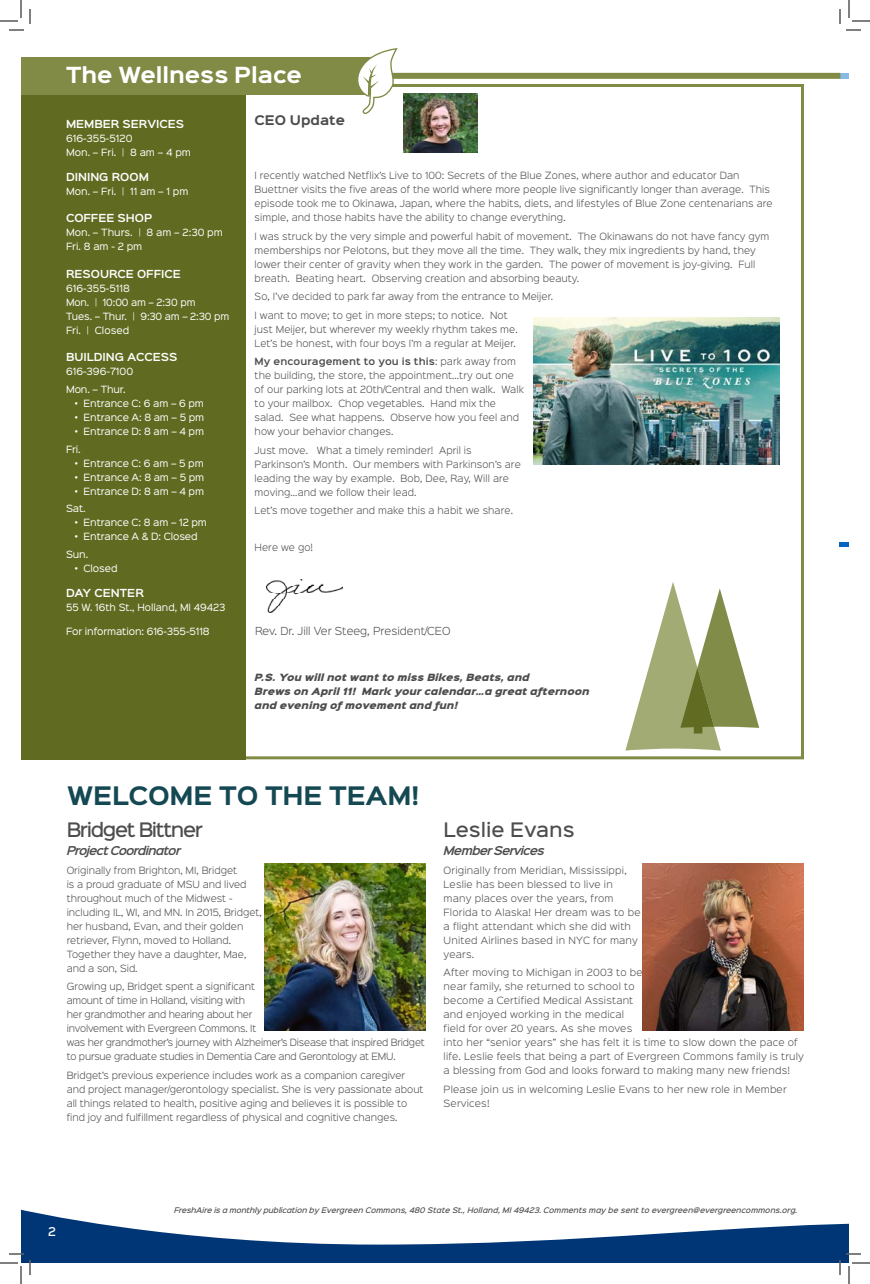
<style>
.page{position:relative;width:870px;height:1284px;background:#fff}
.page>*{position:absolute;margin:0;border:0;box-sizing:border-box;transform-origin:0 0}
.t1{font:700 23px "Sinkin Sans 700";letter-spacing:-.01em;color:#144852}
.t2{font:700 20px "Sinkin Sans 700";color:#fff}
.t3{font:500 18px "Sinkin Sans 500";letter-spacing:-.075em;color:#4d4d4f}
.t4{font:500 18px "Sinkin Sans 500";color:#4d4d4f}
.t5{font:700 12px "Sinkin Sans 700";color:#4d4d4f}
.t6{font:italic 600 11px "Sinkin Sans 600";letter-spacing:-.075em;color:#4d4d4f}
.t7{font:500 11px "Sinkin Sans 500";color:#fff}
.t8{font:600 10px "Sinkin Sans 600";color:#fff}
.t9{font:300 10px "Sinkin Sans 300";color:#4d4d4f}
.t10{font:300 9px/14px "Sinkin Sans 300";letter-spacing:.01em;color:#4d4d4f}
.t11{font:9px/14px "Sinkin Sans 400";letter-spacing:-.01em;color:#fff}
.t12{font:300 9px/14px "Sinkin Sans 300";letter-spacing:-.02em;color:#4d4d4f}
.t13{font:italic 9px/14px "Sinkin Sans 900 X Black";letter-spacing:.01em;color:#4d4d4f}
.t14{font:600 9px "Sinkin Sans 600";letter-spacing:.01em;color:#4d4d4f}
.t15{font:italic 500 7px "Sinkin Sans 500";color:#4d4d4f}
.s1{font-family:"Sinkin Sans 300";font-weight:300}
</style>
<div class="page">
<div style="left:840px;top:73px;width:9px;height:6px;background:#86bbe6"></div>
<svg style="left:625px;top:582px;width:134px;height:169px"></svg>
<img style="left:404px;top:93px;width:73px;height:60px">
<div style="left:391px;top:73px;width:449px;height:6px;background:#818b46"></div>
<div style="left:21px;top:84px;width:225px;height:675px;background:#606b21"></div>
<div style="left:21px;top:57px;width:356px;height:38px;background:#818b46"></div>
<svg style="left:358px;top:50px;width:45px;height:64px"></svg>
<img style="left:266px;top:579px;width:76px;height:33px">
<img style="left:534px;top:317px;width:246px;height:148px">
<div style="left:840px;top:542px;width:9px;height:5px;background:#0563c1"></div>
<img style="left:265px;top:863px;width:161px;height:167px">
<img style="left:643px;top:863px;width:161px;height:167px">
<svg style="left:0;top:0;width:31px;height:31px"></svg>
<svg style="left:839px;top:0;width:31px;height:31px"></svg>
<svg style="left:0;top:1210px;width:870px;height:74px"></svg>
<h2 class="t2" style="left:66px;top:65px;width:238px">The Wellness Place</h2>
<p class="t8" style="left:66px;top:115px;width:120px">MEMBER SERVICES</p>
<p class="t11" style="left:66px;top:131px;width:126px">616-355-5120<br>Mon. – Fri. <span class="s1">|</span> 8 am – 4 pm</p>
<p class="t8" style="left:66px;top:168px;width:84px">DINING ROOM</p>
<p class="t11" style="left:66px;top:183px;width:124px">Mon. – Fri. <span class="s1">|</span> 11 am – 1 pm</p>
<p class="t8" style="left:66px;top:210px;width:88px">COFFEE SHOP</p>
<p class="t11" style="left:66px;top:225px;width:158px">Mon. – Thurs. <span class="s1">|</span> 8 am – 2:30 pm<br>Fri. 8 am - 2 pm</p>
<p class="t8" style="left:66px;top:265px;width:116px">RESOURCE OFFICE</p>
<p class="t11" style="left:66px;top:280px;width:165px">616-355-5118<br>Mon. <span class="s1">|</span> 10:00 am – 2:30 pm<br>Tues. – Thur. <span class="s1">|</span> 9:30 am – 2:30 pm<br>Fri. <span class="s1">|</span> Closed</p>
<p class="t8" style="left:66px;top:349px;width:113px">BUILDING ACCESS</p>
<p class="t11" style="left:66px;top:362px;width:69px;line-height:17.6px">616-396-7100<br>Mon. – Thur.</p>
<p class="t11" style="left:75px;top:396px;width:131px">• Entrance C: 6 am – 6 pm</p>
<p class="t11" style="left:75px;top:410px;width:131px">• Entrance A: 8 am – 5 pm</p>
<p class="t11" style="left:66px;top:422px;width:140px;line-height:17.6px;text-indent:9px">• Entrance D: 8 am – 4 pm<br>Fri.</p>
<p class="t11" style="left:75px;top:455px;width:130px">• Entrance C: 6 am – 5 pm</p>
<p class="t11" style="left:75px;top:469px;width:131px">• Entrance A: 8 am – 5 pm</p>
<p class="t11" style="left:66px;top:481px;width:140px;line-height:17.6px;text-indent:9px">• Entrance D: 8 am – 4 pm<br>Sat.</p>
<p class="t11" style="left:75px;top:515px;width:133px">• Entrance C: 8 am – 12 pm</p>
<p class="t11" style="left:66px;top:527px;width:133px;line-height:17.6px;text-indent:9px">• Entrance A &amp; D: Closed<br>Sun.</p>
<p class="t11" style="left:75px;top:560px;width:44px">• Closed</p>
<p class="t8" style="left:66px;top:584px;width:79px">DAY CENTER</p>
<p class="t11" style="left:66px;top:599px;width:161px">55 W. 16th St., Holland, MI 49423</p>
<p class="t11" style="left:66px;top:624px;width:145px">For information: 616-355-5118</p>
<h3 class="t5" style="left:255px;top:114px;width:92px">CEO Update</h3>
<p class="t10" style="left:255px;top:168px;width:520px">I recently watched Netflix’s Live to 100: Secrets of the Blue Zones, where author and educator Dan Buettner visits the five areas of the world where more people live significantly longer than average. This episode took me to Okinawa, Japan, where the habits, diets, and lifestyles of Blue Zone centenarians are simple, and those habits have the ability to change everything.</p>
<p class="t10" style="left:255px;top:228px;width:516px">I was struck by the very simple and powerful habit of movement. The Okinawans do not have fancy gym memberships nor Pelotons, but they move all the time. They walk, they mix ingredients by hand, they lower their center of gravity when they work in the garden. The power of movement is joy-giving. Full breath. Beating heart. Observing creation and absorbing beauty.</p>
<p class="t10" style="left:255px;top:287px;width:300px;line-height:18.5px">So, I’ve decided to park far away from the entrance to Meijer.<br>I want to move; to get in more steps; to notice. Not</p>
<p class="t10" style="left:255px;top:321px;width:265px">just Meijer, but wherever my weekly rhythm takes me.<br>Let’s be honest, with four boys I’m a regular at Meijer.</p>
<p class="t14" style="left:255px;top:354px;width:263px">My encouragement to you is this<span class="s1">: park away from</span></p>
<p class="t10" style="left:255px;top:368px;width:271px">the building, the store, the appointment…try out one of our parking lots at 20th/Central and then walk. Walk to your mailbox. Chop vegetables. Hand mix the salad. See what happens. Observe how you feel and how your behavior changes.</p>
<p class="t10" style="left:255px;top:442px;width:268px">Just move. What a timely reminder! April is Parkinson’s Month. Our members with Parkinson’s are leading the way by example. Bob, Dee, Ray, Will are moving…and we follow their lead.</p>
<p class="t10" style="left:255px;top:503px;width:260px">Let’s move together and make this a habit we share.</p>
<p class="t10" style="left:255px;top:540px;width:60px">Here we go!</p>
<p class="t9" style="left:255px;top:623px;width:197px">Rev. Dr. Jill Ver Steeg, President/CEO</p>
<p class="t13" style="left:255px;top:671px;width:336px">P.S. You will not want to miss Bikes, Beats, and<br>Brews on April 11! Mark your calendar…a great afternoon and evening of movement and fun!</p>
<h1 class="t1" style="left:67px;top:784px;width:353px">WELCOME TO THE TEAM!</h1>
<h3 class="t3" style="left:67px;top:814px;width:138px">Bridget Bittner</h3>
<p class="t6" style="left:67px;top:841px;width:116px">Project Coordinator</p>
<p class="t10" style="left:67px;top:862px;width:197px">Originally from Brighton, MI, Bridget<br>is a proud graduate of MSU and lived throughout much of the Midwest - including IL, WI, and MN. In 2015, Bridget, her husband, Evan, and their golden retriever, Flynn, moved to Holland.<br>Together they have a daughter, Mae, and a son, Sid.</p>
<p class="t12" style="left:67px;top:979px;width:360px">Growing up, Bridget spent a significant<br>amount of time in Holland, visiting with<br>her grandmother and hearing about her<br>involvement with Evergreen Commons. It<br>was her grandmother’s journey with Alzheimer’s Disease that inspired Bridget to pursue graduate studies in Dementia Care and Gerontology at EMU.</p>
<p class="t10" style="left:67px;top:1067px;width:358px">Bridget’s previous experience includes work as a companion caregiver and project manager/gerontology specialist. She is very passionate about all things related to health, positive aging and believes it is possible to find joy and fulfillment regardless of physical and cognitive changes.</p>
<h3 class="t4" style="left:444px;top:814px;width:133px">Leslie Evans</h3>
<p class="t6" style="left:444px;top:841px;width:102px">Member Services</p>
<p class="t10" style="left:444px;top:862px;width:198px">Originally from Meridian, Mississippi,<br>Leslie has been blessed to live in many places over the years, from<br>Florida to Alaska! Her dream was to be a flight attendant which she did with<br>United Airlines based in NYC for many years.</p>
<p class="t10" style="left:444px;top:965px;width:362px">After moving to Michigan in 2003 to be<br>near family, she returned to school to<br>become a Certified Medical Assistant<br>and enjoyed working in the medical<br>field for over 20 years. As she moves<br>into her “senior years” she has felt it is time to slow down the pace of life. Leslie feels that being a part of Evergreen Commons family is truly a blessing from God and looks forward to making many new friends!</p>
<p class="t10" style="left:444px;top:1081px;width:345px">Please join us in welcoming Leslie Evans to her new role in Member<br>Services!</p>
<p class="t7" style="left:48px;top:1222px;width:9px">2</p>
<p class="t15" style="left:174px;top:1204px;width:625px">FreshAire is a monthly publication by Evergreen Commons, 480 State St., Holland, MI 49423. Comments may be sent to evergreen@evergreencommons.org.</p>
</div>
